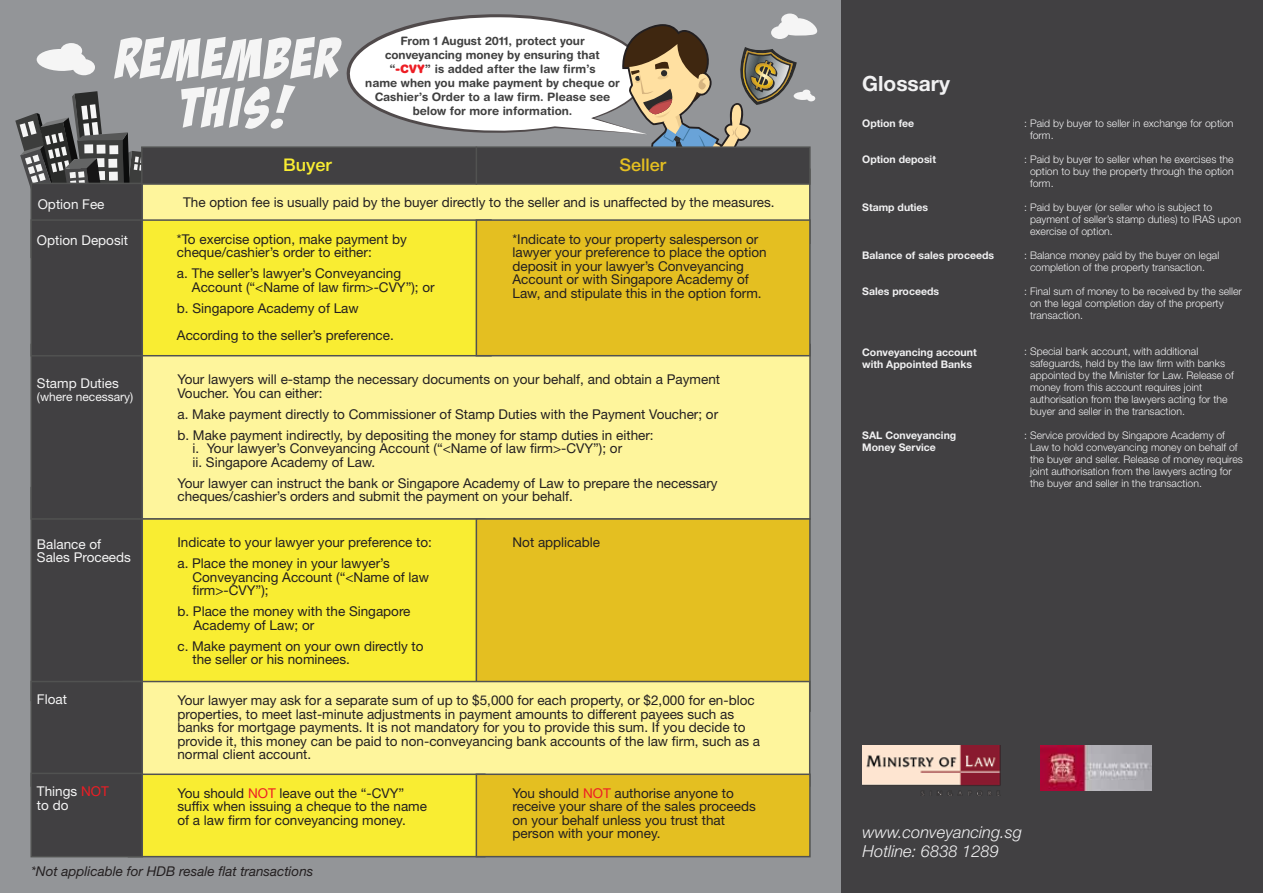
<style>
.page{position:relative;width:1263px;height:893px;background:#939598}
.page>*{position:absolute;margin:0;border:0;box-sizing:border-box;transform-origin:0 0}
.t1{font:56.1px/49.1px "Bada Boom BB";letter-spacing:.055em;color:#f5f5f5;text-align:center}
.t2{font:700 21px "Helvetica Neue";color:#f1f1f2}
.t3{font:500 17.4px "Helvetica Neue";color:#e4bf21}
.t4{font:500 17.4px "Helvetica Neue";color:#f9ed32}
.t5{font:italic 300 16.5px/19.8px "Helvetica Neue";color:#f1f1f2}
.t6{font:13.5px/13.5px "Helvetica Neue";color:#231f20}
.t7{font:13.5px/13.5px "Helvetica Neue";color:#f5f5f5}
.t8{font:italic 13.5px "Helvetica Neue";color:#231f20}
.t9{font:12px "Helvetica Neue";color:#f5f5f5}
.t10{font:700 11.7px/14px "Helvetica Rounded";color:#404040;text-align:center}
.t11{font:300 10.5px/12px "Helvetica Neue";color:#f1f1f2}
.t12{font:700 10.5px/12px "Helvetica Neue";color:#f1f1f2}
.s1{font-weight:900;color:#ed1d24}
.s2{color:#ed1d24}
</style>
<div class="page">
<div style="left:842px;top:0;width:421px;height:893px;background:#414042"></div>
<img style="left:1040px;top:746px;width:111px;height:44px">
<svg style="left:37px;top:43px;width:58px;height:32px"></svg>
<svg style="left:15px;top:91px;width:126px;height:95px"></svg>
<div style="left:123px;top:344px;width:688px;height:176px;background:#fef59c;border:2px solid #515251"></div>
<div style="left:140px;top:168px;width:671px;height:51px;background:#fef59c"></div>
<div style="left:134px;top:219px;width:358px;height:137px;background:#f9ed32;border:2px solid #515251"></div>
<div style="left:476px;top:219px;width:335px;height:137px;background:#e4bf21;border:2px solid #515251"></div>
<div style="left:128px;top:518px;width:357px;height:194px;background:#f9ed32;border:2px solid #515251"></div>
<div style="left:476px;top:518px;width:335px;height:194px;background:#e4bf21;border:2px solid #515251"></div>
<div style="left:30px;top:183px;width:113px;height:75px;background:#414042;border:2px solid #515251"></div>
<div style="left:30px;top:487px;width:113px;height:214px;background:#414042;border:2px solid #515251"></div>
<div style="left:30px;top:344px;width:113px;height:176px;background:#414042;border:2px solid #515251"></div>
<div style="left:31px;top:220px;width:111px;height:136px;background:#414042"></div>
<div style="left:30px;top:219px;width:113px;height:138px;border:2px solid #515251"></div>
<div style="left:123px;top:681px;width:687px;height:106px;background:#fef59c;border:2px solid #515251"></div>
<div style="left:30px;top:681px;width:113px;height:106px;background:#414042;border:2px solid #515251"></div>
<div style="left:128px;top:773px;width:357px;height:84px;background:#f9ed32;border:2px solid #515251"></div>
<div style="left:476px;top:773px;width:335px;height:84px;background:#e4bf21;border:2px solid #515251"></div>
<div style="left:30px;top:773px;width:113px;height:84px;background:#414042;border:2px solid #515251"></div>
<svg style="left:346px;top:13px;width:471px;height:133px"></svg>
<div style="left:141px;top:146px;width:670px;height:39px;background:#414042;border:2px solid #515251"></div>
<hr style="left:476px;top:147px;width:1px;height:38px;background:#515251">
<img style="left:862px;top:746px;width:139px;height:49px">
<p class="t7" style="left:38px;top:197px;width:68px">Option Fee</p>
<p class="t10" style="left:365px;top:34px;width:256px">From 1 August 2011, protect your conveyancing money by ensuring that “<span class="s1">-CVY</span>” is added after the law firm’s<br>name when you make payment by cheque or Cashier’s Order to a law firm. Please see below for more information.</p>
<h1 class="t1" style="left:117px;top:34px;width:223px">REMEMBER<br>THIS!</h1>
<p class="t4" style="left:283px;top:155px;width:50px">Buyer</p>
<p class="t3" style="left:619px;top:155px;width:48px">Seller</p>
<p class="t6" style="left:183px;top:195px;width:593px">The option fee is usually paid by the buyer directly to the seller and is unaffected by the measures.</p>
<p class="t7" style="left:37px;top:234px;width:93px">Option Deposit</p>
<p class="t6" style="left:177px;top:232px;width:231px">*To exercise option, make payment by cheque/cashier’s order to either:</p>
<p class="t6" style="left:192px;top:266px;width:244px;text-indent:-15px">a. The seller’s lawyer’s Conveyancing<br>Account (“&lt;Name of law firm&gt;-CVY”); or</p>
<p class="t6" style="left:177px;top:294px;width:218px;line-height:27px">b. Singapore Academy of Law<br>According to the seller’s preference.</p>
<p class="t6" style="left:512px;top:232px;width:256px">*Indicate to your property salesperson or lawyer your preference to place the option deposit in your lawyer’s Conveyancing Account or with Singapore Academy of Law, and stipulate this in the option form.</p>
<p class="t7" style="left:37px;top:376px;width:83px">Stamp Duties</p>
<p class="t9" style="left:37px;top:390px;width:98px">(where necessary)</p>
<p class="t7" style="left:37px;top:537px;width:96px">Balance of<br>Sales Proceeds</p>
<p class="t6" style="left:177px;top:373px;width:544px">Your lawyers will e-stamp the necessary documents on your behalf, and obtain a Payment<br>Voucher. You can either:</p>
<p class="t6" style="left:177px;top:403px;width:542px;line-height:21px">a. Make payment directly to Commissioner of Stamp Duties with the Payment Voucher; or b. Make payment indirectly, by depositing the money for stamp duties in either:</p>
<p class="t6" style="left:192px;top:442px;width:431px">i. Your lawyer’s Conveyancing Account (“&lt;Name of law firm&gt;-CVY”); or ii. Singapore Academy of Law.</p>
<p class="t6" style="left:177px;top:476px;width:542px">Your lawyer can instruct the bank or Singapore Academy of Law to prepare the necessary cheques/cashier’s orders and submit the payment on your behalf.</p>
<p class="t6" style="left:177px;top:531px;width:256px;line-height:21px">Indicate to your lawyer your preference to: a. Place the money in your lawyer’s</p>
<p class="t6" style="left:192px;top:570px;width:238px">Conveyancing Account (“&lt;Name of law firm&gt;-CVY”);</p>
<p class="t6" style="left:194px;top:604px;width:218px;text-indent:-16px">b. Place the money with the Singapore<br>Academy of Law; or</p>
<p class="t6" style="left:192px;top:639px;width:233px;text-indent:-15px">c. Make payment on your own directly to the seller or his nominees.</p>
<p class="t6" style="left:512px;top:535px;width:89px">Not applicable</p>
<p class="t7" style="left:37px;top:692px;width:31px">Float</p>
<p class="t6" style="left:177px;top:693px;width:584px">Your lawyer may ask for a separate sum of up to $5,000 for each property, or $2,000 for en-bloc properties, to meet last-minute adjustments in payment amounts to different payees such as banks for mortgage payments. It is not mandatory for you to provide this sum. If you decide to provide it, this money can be paid to non-conveyancing bank accounts of the law firm, such as a normal client account.</p>
<p class="t7" style="left:37px;top:784px;width:73px">Things <span class="s2">NOT </span>to do</p>
<p class="t6" style="left:177px;top:786px;width:251px">You should <span class="s2">NOT</span> leave out the “-CVY” suffix when issuing a cheque to the name of a law firm for conveyancing money.</p>
<p class="t6" style="left:512px;top:786px;width:245px">You should <span class="s2">NOT</span> authorise anyone to receive your share of the sales proceeds on your behalf unless you trust that person with your money.</p>
<p class="t8" style="left:31px;top:863px;width:284px">*Not applicable for HDB resale flat transactions</p>
<h2 class="t2" style="left:862px;top:70px;width:89px">Glossary</h2>
<p class="t12" style="left:862px;top:117px;width:54px">Option fee</p>
<p class="t11" style="left:1030px;top:117px;width:205px;text-indent:-6px">: Paid by buyer to seller in exchange for option form.</p>
<p class="t12" style="left:862px;top:153px;width:75px">Option deposit</p>
<p class="t11" style="left:1030px;top:153px;width:205px;text-align:justify;text-indent:-6px">: Paid by buyer to seller when he exercises the option to buy the property through the option form.</p>
<p class="t12" style="left:862px;top:201px;width:68px">Stamp duties</p>
<p class="t11" style="left:1030px;top:201px;width:212px;text-indent:-6px">: Paid by buyer (or seller who is subject to payment of seller’s stamp duties) to IRAS upon exercise of option.</p>
<p class="t12" style="left:862px;top:249px;width:134px">Balance of sales proceeds</p>
<p class="t11" style="left:1030px;top:249px;width:191px;text-indent:-6px">: Balance money paid by the buyer on legal completion of the property transaction.</p>
<p class="t12" style="left:862px;top:285px;width:78px">Sales proceeds</p>
<p class="t11" style="left:1030px;top:285px;width:213px;text-indent:-6px">: Final sum of money to be received by the seller on the legal completion day of the property transaction.</p>
<p class="t12" style="left:862px;top:346px;width:116px">Conveyancing account with Appointed Banks</p>
<p class="t11" style="left:1030px;top:345px;width:205px;text-indent:-6px">: Special bank account, with additional safeguards, held by the law firm with banks appointed by the Minister for Law. Release of money from this account requires joint authorisation from the lawyers acting for the buyer and seller in the transaction.</p>
<p class="t12" style="left:862px;top:429px;width:96px">SAL Conveyancing</p>
<p class="t11" style="left:1024px;top:429px;width:202px">: Service provided by Singapore Academy of</p>
<p class="t12" style="left:862px;top:441px;width:75px">Money Service</p>
<p class="t11" style="left:1030px;top:441px;width:214px">Law to hold conveyancing money on behalf of the buyer and seller. Release of money requires joint authorisation from the lawyers acting for the buyer and seller in the transaction.</p>
<p class="t5" style="left:862px;top:822px;width:161px">www.conveyancing.sg<br>Hotline: 6838 1289</p>
</div>
